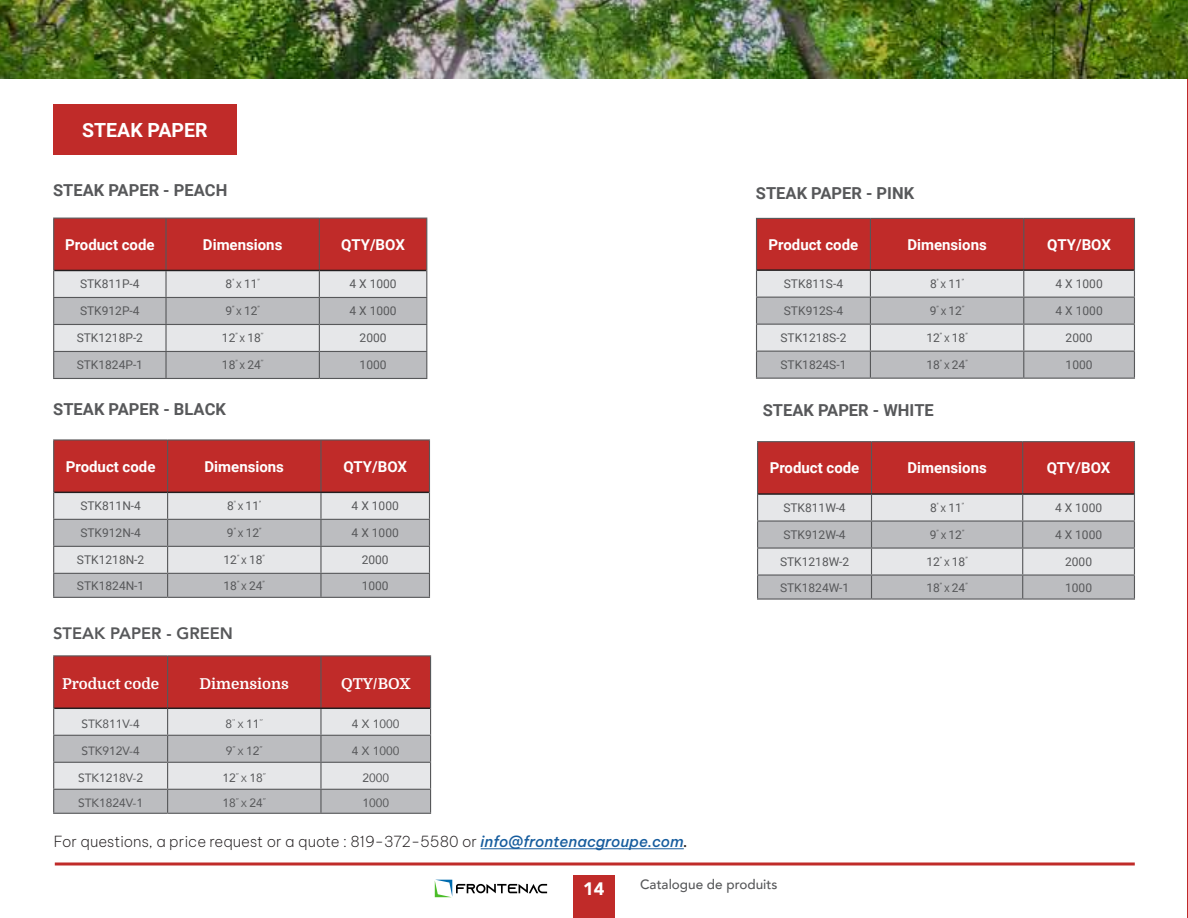
<style>
.page{position:relative;width:1188px;height:918px;background:#fff}
.page>*{position:absolute;margin:0;border:0;box-sizing:border-box;transform-origin:0 0}
.t1{font:700 19.5px "Roboto";color:#fff}
.t2{font:900 18px "Avenir";color:#fff}
.t3{font:700 16.5px "Roboto";color:#57585a}
.t4{font:800 16.5px "Avenir";color:#57585a}
.t5{font:700 15px "Roboto";color:#fff}
.t6{font:200 15px "Be Vietnam Pro";color:#231f20}
.t7{font:700 15px "Domine";color:#fff}
.t8{font:500 13.5px "Avenir";color:#57585a}
.t9{font:12px "Roboto";color:#57585a}
.t10{font:12px "Avenir";color:#57585a}
.t11{font:7.05px "Roboto";color:#57585a}
.t12{font:7.05px "Avenir";color:#57585a}
.s1{font-size:12px}
.s2{font-size:9px}
.s3{font-weight:500;font-style:italic;color:#175d9e}
.s4{font-weight:500;font-style:italic}
</style>
<div class="page">
<hr style="left:1187px;top:0;width:1px;height:918px;background:#c02b29">
<svg style="left:55px;top:862px;width:1080px;height:4px;background:#cf5f5e"></svg>
<div style="left:573px;top:875px;width:42px;height:43px;background:#c02b29"></div>
<hr style="left:481px;top:848px;width:203px;height:1px;background:#175d9e">
<svg style="left:435px;top:880px;width:112px;height:17px"></svg>
<img style="left:0;top:0;width:1188px;height:79px">
<div style="left:53px;top:104px;width:184px;height:51px;background:#c02b29"></div>
<svg style="left:53px;top:218px;width:374px;height:160px;background:#c69798"></svg>
<hr style="left:53px;top:378px;width:113px;height:1px;background:#57585a">
<hr style="left:166px;top:378px;width:153px;height:1px;background:#57585a">
<hr style="left:319px;top:378px;width:108px;height:1px;background:#57585a">
<hr style="left:54px;top:270px;width:112px;height:1px;background:#231f20">
<hr style="left:166px;top:270px;width:153px;height:1px;background:#231f20">
<hr style="left:319px;top:270px;width:107px;height:1px;background:#231f20">
<hr style="left:53px;top:439px;width:115px;height:2px;background:#57585a">
<hr style="left:168px;top:439px;width:153px;height:2px;background:#57585a">
<hr style="left:321px;top:439px;width:109px;height:2px;background:#57585a">
<svg style="left:53px;top:440px;width:377px;height:157px;background:#c69798"></svg>
<hr style="left:53px;top:597px;width:115px;height:1px;background:#57585a">
<hr style="left:168px;top:597px;width:153px;height:1px;background:#57585a">
<hr style="left:321px;top:597px;width:109px;height:1px;background:#57585a">
<hr style="left:54px;top:492px;width:114px;height:1px;background:#231f20">
<hr style="left:168px;top:492px;width:153px;height:1px;background:#231f20">
<hr style="left:321px;top:492px;width:108px;height:1px;background:#231f20">
<hr style="left:53px;top:655px;width:115px;height:1px;background:#57585a">
<hr style="left:168px;top:655px;width:153px;height:1px;background:#57585a">
<hr style="left:321px;top:655px;width:110px;height:1px;background:#57585a">
<svg style="left:53px;top:656px;width:378px;height:157px;background:#c69899"></svg>
<hr style="left:53px;top:813px;width:115px;height:1px;background:#57585a">
<hr style="left:168px;top:813px;width:153px;height:1px;background:#57585a">
<hr style="left:321px;top:813px;width:110px;height:1px;background:#57585a">
<hr style="left:54px;top:708px;width:114px;height:1px;background:#231f20">
<hr style="left:168px;top:708px;width:153px;height:1px;background:#231f20">
<hr style="left:321px;top:708px;width:109px;height:1px;background:#231f20">
<svg style="left:756px;top:218px;width:379px;height:160px;background:#c69899"></svg>
<hr style="left:756px;top:378px;width:114px;height:1px;background:#57585a">
<hr style="left:870px;top:378px;width:154px;height:1px;background:#57585a">
<hr style="left:1024px;top:378px;width:111px;height:1px;background:#57585a">
<hr style="left:757px;top:269px;width:113px;height:2px;background:#231f20">
<hr style="left:870px;top:269px;width:154px;height:2px;background:#231f20">
<hr style="left:1024px;top:269px;width:110px;height:2px;background:#231f20">
<hr style="left:757px;top:441px;width:115px;height:1px;background:#57585a">
<hr style="left:872px;top:441px;width:151px;height:1px;background:#57585a">
<hr style="left:1023px;top:441px;width:112px;height:1px;background:#57585a">
<svg style="left:757px;top:442px;width:378px;height:156px;background:#c7999a"></svg>
<hr style="left:757px;top:598px;width:115px;height:2px;background:#57585a">
<hr style="left:872px;top:598px;width:151px;height:2px;background:#57585a">
<hr style="left:1023px;top:598px;width:112px;height:2px;background:#57585a">
<hr style="left:758px;top:493px;width:114px;height:2px;background:#231f20">
<hr style="left:872px;top:493px;width:151px;height:2px;background:#231f20">
<hr style="left:1023px;top:493px;width:111px;height:2px;background:#231f20">
<h1 class="t1" style="left:82px;top:116px;width:127px">STEAK PAPER</h1>
<h3 class="t3" style="left:53px;top:179px;width:176px">STEAK PAPER - PEACH</h3>
<p class="t5" style="left:65px;top:234px;width:91px">Product code</p>
<p class="t5" style="left:203px;top:234px;width:81px">Dimensions</p>
<p class="t5" style="left:341px;top:234px;width:65px">QTY/BOX</p>
<p class="t9" style="left:80px;top:276px;width:61px">STK811P-4</p>
<p class="t11" style="left:226px;top:277px;width:36px"><span class="s1">8</span>'' <span class="s2">X</span> <span class="s1">11</span>'’</p>
<p class="t9" style="left:350px;top:276px;width:49px">4 X 1000</p>
<p class="t9" style="left:80px;top:303px;width:61px">STK912P-4</p>
<p class="t11" style="left:225px;top:304px;width:36px"><span class="s1">9</span>’’ <span class="s2">X</span> <span class="s1">12</span>’’</p>
<p class="t9" style="left:350px;top:303px;width:49px">4 X 1000</p>
<p class="t9" style="left:77px;top:330px;width:68px">STK1218P-2</p>
<p class="t9" style="left:222px;top:330px;width:43px">12<sup>’’</sup> <span class="s2">X</span> 18<sup>’’</sup></p>
<p class="t9" style="left:360px;top:330px;width:28px">2000</p>
<p class="t9" style="left:77px;top:357px;width:68px">STK1824P-1</p>
<p class="t9" style="left:222px;top:357px;width:43px">18<sup>’’</sup> <span class="s2">X</span> 24<sup>’’</sup></p>
<p class="t9" style="left:360px;top:357px;width:28px">1000</p>
<h3 class="t3" style="left:53px;top:398px;width:174px">STEAK PAPER - BLACK</h3>
<p class="t5" style="left:66px;top:456px;width:91px">Product code</p>
<p class="t5" style="left:205px;top:456px;width:81px">Dimensions</p>
<p class="t5" style="left:343px;top:456px;width:65px">QTY/BOX</p>
<p class="t9" style="left:80px;top:498px;width:62px">STK811N-4</p>
<p class="t11" style="left:227px;top:499px;width:36px"><span class="s1">8</span>'' <span class="s2">X</span> <span class="s1">11</span>'’</p>
<p class="t9" style="left:352px;top:498px;width:49px">4 X 1000</p>
<p class="t9" style="left:80px;top:525px;width:62px">STK912N-4</p>
<p class="t11" style="left:227px;top:526px;width:36px"><span class="s1">9</span>’’ <span class="s2">X</span> <span class="s1">12</span>’’</p>
<p class="t9" style="left:352px;top:525px;width:49px">4 X 1000</p>
<p class="t9" style="left:77px;top:552px;width:69px">STK1218N-2</p>
<p class="t9" style="left:224px;top:552px;width:43px">12<sup>’’</sup> <span class="s2">X</span> 18<sup>’’</sup></p>
<p class="t9" style="left:362px;top:552px;width:28px">2000</p>
<p class="t9" style="left:77px;top:577px;width:69px">STK1824N-1</p>
<p class="t9" style="left:224px;top:577px;width:43px">18<sup>’’</sup> <span class="s2">X</span> 24<sup>’’</sup></p>
<p class="t9" style="left:362px;top:577px;width:28px">1000</p>
<h3 class="t4" style="left:53px;top:620px;width:181px">STEAK PAPER - GREEN</h3>
<p class="t7" style="left:62px;top:675px;width:99px">Product code</p>
<p class="t7" style="left:200px;top:675px;width:91px">Dimensions</p>
<p class="t7" style="left:341px;top:675px;width:71px">QTY/BOX</p>
<p class="t10" style="left:81px;top:714px;width:60px">STK811V-4</p>
<p class="t12" style="left:225px;top:716px;width:39px"><span class="s1">8</span>'' <span class="s2">X</span> <span class="s1">11</span>'’</p>
<p class="t10" style="left:352px;top:714px;width:49px">4 X 1000</p>
<p class="t10" style="left:81px;top:741px;width:60px">STK912V-4</p>
<p class="t12" style="left:226px;top:743px;width:38px"><span class="s1">9</span>’’ <span class="s2">X</span> <span class="s1">12</span>’’</p>
<p class="t10" style="left:352px;top:741px;width:49px">4 X 1000</p>
<p class="t10" style="left:78px;top:768px;width:67px">STK1218V-2</p>
<p class="t10" style="left:223px;top:768px;width:45px">12<sup>’’</sup> <span class="s2">X</span> 18<sup>’’</sup></p>
<p class="t10" style="left:362px;top:768px;width:28px">2000</p>
<p class="t10" style="left:78px;top:793px;width:67px">STK1824V-1</p>
<p class="t10" style="left:223px;top:793px;width:45px">18<sup>’’</sup> <span class="s2">X</span> 24<sup>’’</sup></p>
<p class="t10" style="left:362px;top:793px;width:28px">1000</p>
<p class="t6" style="left:54px;top:830px;width:635px">For questions, a price request or a quote : 819-372-5580 or <span class="s3">info@frontenacgroupe.com</span><span class="s4">.</span></p>
<h3 class="t3" style="left:756px;top:182px;width:160px">STEAK PAPER - PINK</h3>
<p class="t5" style="left:769px;top:234px;width:91px">Product code</p>
<p class="t5" style="left:907px;top:234px;width:81px">Dimensions</p>
<p class="t5" style="left:1047px;top:234px;width:65px">QTY/BOX</p>
<p class="t9" style="left:784px;top:275px;width:61px">STK811S-4</p>
<p class="t11" style="left:930px;top:277px;width:36px"><span class="s1">8</span>'' <span class="s2">X</span> <span class="s1">11</span>'’</p>
<p class="t9" style="left:1056px;top:275px;width:49px">4 X 1000</p>
<p class="t9" style="left:784px;top:302px;width:61px">STK912S-4</p>
<p class="t11" style="left:930px;top:304px;width:36px"><span class="s1">9</span>’’ <span class="s2">X</span> <span class="s1">12</span>’’</p>
<p class="t9" style="left:1056px;top:302px;width:49px">4 X 1000</p>
<p class="t9" style="left:781px;top:329px;width:67px">STK1218S-2</p>
<p class="t9" style="left:926px;top:329px;width:43px">12<sup>’’</sup> <span class="s2">X</span> 18<sup>’’</sup></p>
<p class="t9" style="left:1066px;top:329px;width:28px">2000</p>
<p class="t9" style="left:781px;top:356px;width:67px">STK1824S-1</p>
<p class="t9" style="left:926px;top:356px;width:43px">18<sup>’’</sup> <span class="s2">X</span> 24<sup>’’</sup></p>
<p class="t9" style="left:1066px;top:356px;width:28px">1000</p>
<h3 class="t3" style="left:763px;top:398px;width:173px">STEAK PAPER - WHITE</h3>
<p class="t5" style="left:770px;top:458px;width:91px">Product code</p>
<p class="t5" style="left:907px;top:458px;width:81px">Dimensions</p>
<p class="t5" style="left:1047px;top:458px;width:65px">QTY/BOX</p>
<p class="t9" style="left:783px;top:499px;width:64px">STK811W-4</p>
<p class="t11" style="left:930px;top:501px;width:36px"><span class="s1">8</span>'' <span class="s2">X</span> <span class="s1">11</span>'’</p>
<p class="t9" style="left:1055px;top:499px;width:49px">4 X 1000</p>
<p class="t9" style="left:783px;top:526px;width:64px">STK912W-4</p>
<p class="t11" style="left:930px;top:528px;width:36px"><span class="s1">9</span>’’ <span class="s2">X</span> <span class="s1">12</span>’’</p>
<p class="t9" style="left:1055px;top:526px;width:49px">4 X 1000</p>
<p class="t9" style="left:780px;top:553px;width:71px">STK1218W-2</p>
<p class="t9" style="left:926px;top:553px;width:43px">12<sup>’’</sup> <span class="s2">X</span> 18<sup>’’</sup></p>
<p class="t9" style="left:1065px;top:553px;width:28px">2000</p>
<p class="t9" style="left:780px;top:579px;width:71px">STK1824W-1</p>
<p class="t9" style="left:926px;top:579px;width:43px">18<sup>’’</sup> <span class="s2">X</span> 24<sup>’’</sup></p>
<p class="t9" style="left:1065px;top:579px;width:28px">1000</p>
<h2 class="t2" style="left:583px;top:873px;width:23px">14</h2>
<p class="t8" style="left:640px;top:873px;width:139px">Catalogue de produits</p>
</div>
